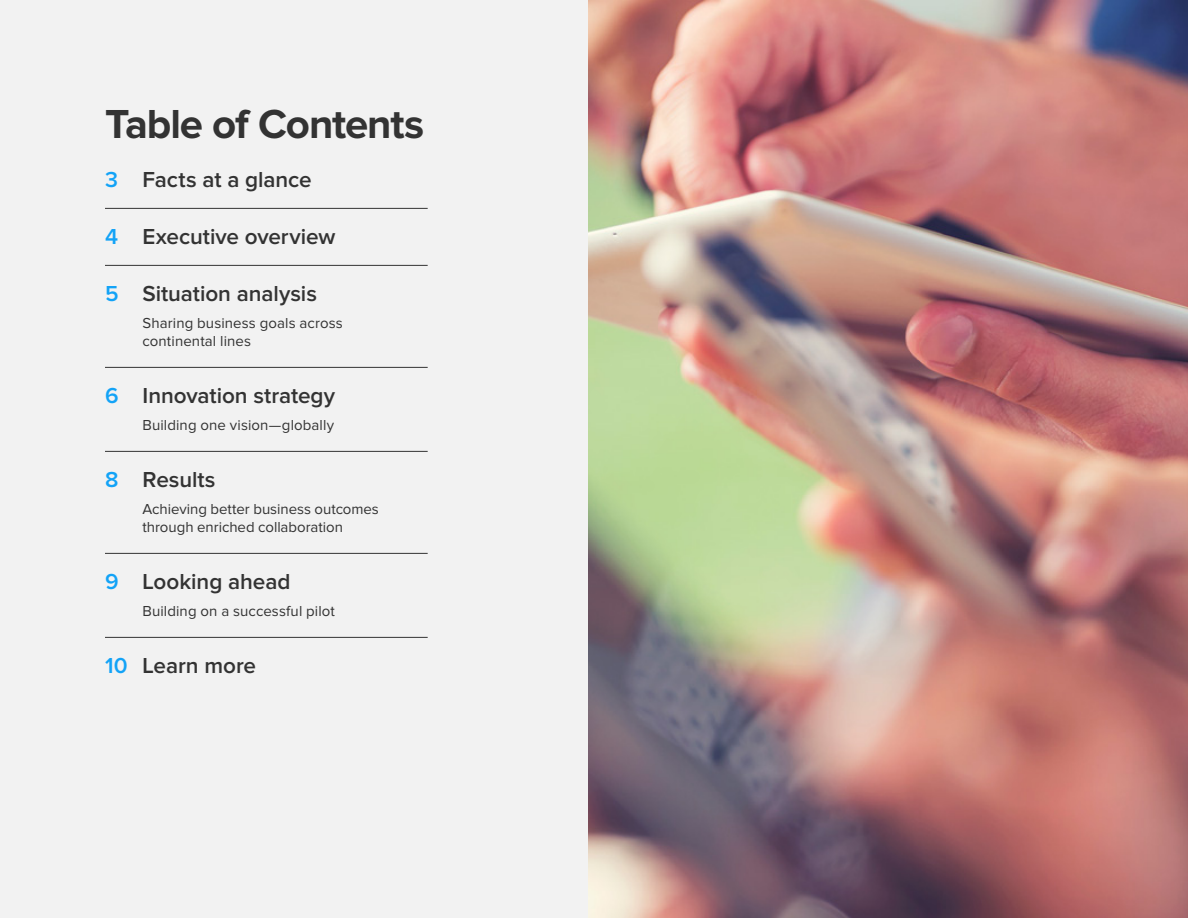
<style>
.page{position:relative;width:1188px;height:918px;background:#fff}
.page>*{position:absolute;margin:0;border:0;box-sizing:border-box;transform-origin:0 0}
.t1{font:700 42px "Proxima Nova";letter-spacing:-.025em;color:#333}
.t2{font:600 22.5px "Proxima Nova";letter-spacing:-.005em;color:#333}
.t3{font:15px/18px "Proxima Nova";letter-spacing:.005em;color:#333}
.s1{color:#13a3f7}
</style>
<div class="page">
<div style="left:0;top:0;width:747px;height:918px;background:#f2f2f2"></div>
<img style="left:588px;top:0;width:600px;height:918px">
<hr style="left:105px;top:208px;width:323px;height:1px;background:#333">
<hr style="left:105px;top:265px;width:323px;height:1px;background:#333">
<hr style="left:105px;top:367px;width:323px;height:1px;background:#333">
<hr style="left:105px;top:451px;width:323px;height:1px;background:#333">
<hr style="left:105px;top:553px;width:323px;height:1px;background:#333">
<hr style="left:105px;top:637px;width:323px;height:1px;background:#333">
<h1 class="t1" style="left:105px;top:105px;width:321px">Table of Contents</h1>
<h2 class="t2" style="left:105px;top:169px;width:208px"><span class="s1">3</span> Facts at a glance</h2>
<h2 class="t2" style="left:105px;top:226px;width:232px"><span class="s1">4</span> Executive overview</h2>
<h2 class="t2" style="left:105px;top:283px;width:213px"><span class="s1">5</span> Situation analysis</h2>
<p class="t3" style="left:142px;top:315px;width:202px">Sharing business goals across continental lines</p>
<h2 class="t2" style="left:105px;top:385px;width:232px"><span class="s1">6</span> Innovation strategy</h2>
<p class="t3" style="left:142px;top:417px;width:193px">Building one vision—globally</p>
<h2 class="t2" style="left:105px;top:469px;width:112px"><span class="s1">8</span> Results</h2>
<p class="t3" style="left:142px;top:501px;width:238px">Achieving better business outcomes through enriched collaboration</p>
<h2 class="t2" style="left:105px;top:571px;width:187px"><span class="s1">9</span> Looking ahead</h2>
<p class="t3" style="left:142px;top:603px;width:194px">Building on a successful pilot</p>
<h2 class="t2" style="left:105px;top:655px;width:153px"><span class="s1">10</span> Learn more</h2>
</div>
